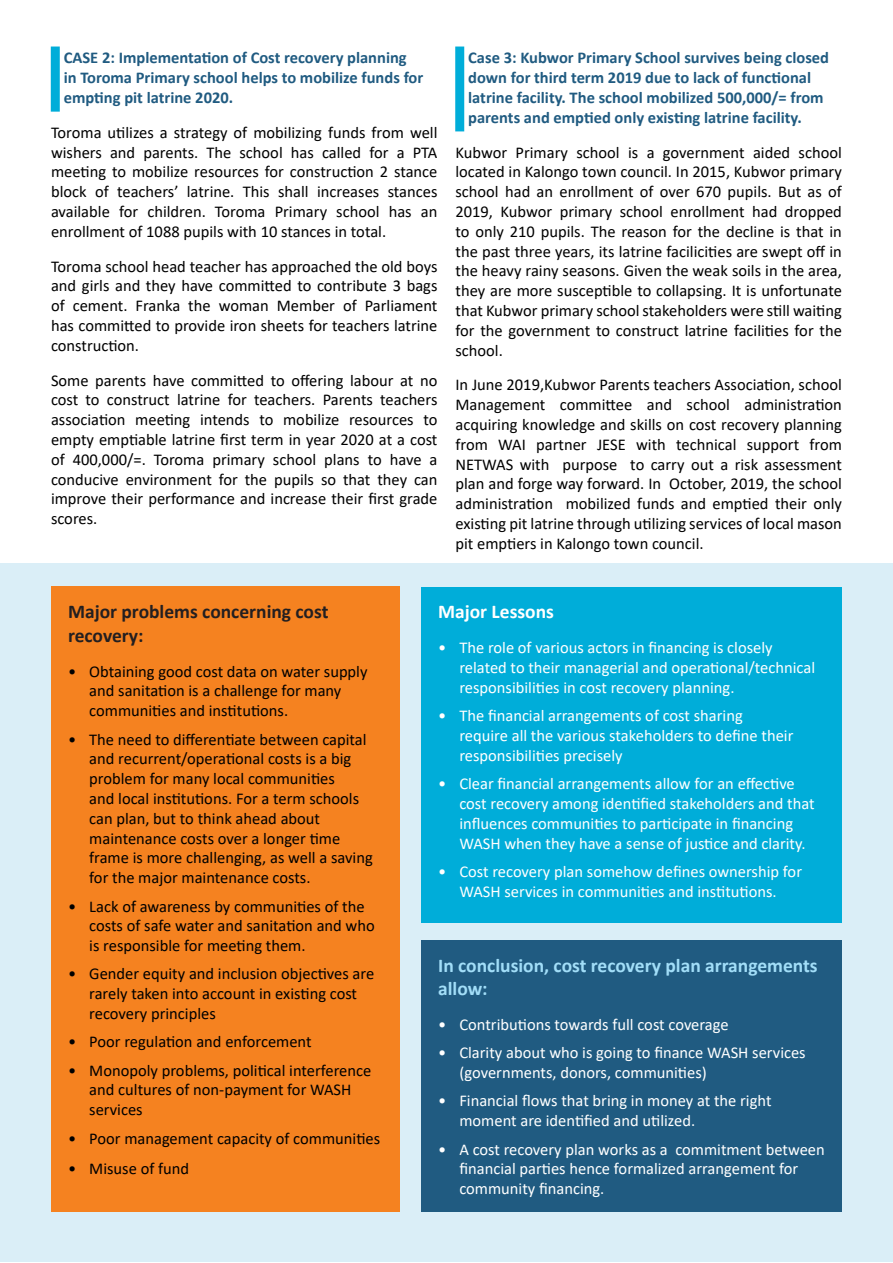
<style>
.page{position:relative;width:893px;height:1263px;background:#fff}
.page>*{position:absolute;margin:0;border:0;box-sizing:border-box;transform-origin:0 0}
.Body{font:700 19.5px/23.4px "Calibri";color:#a2def8}
.Body-2{font:700 19.5px/23.4px "Calibri";color:#231f20}
.Body-3{font:700 19.5px "Calibri";color:#fff}
.Body-4{font:16.5px/19.8px "Calibri";color:#000;text-align:justify}
.Bullets{font:16.5px/19.8px "Calibri";color:#fff}
.Bullets-2{font:16.5px/19.8px "Calibri";color:#000}
.Body-5{font:700 16.5px/19.8px "Calibri";color:#205b81}
</style>
<div class="page">
<div style="left:0;top:563px;width:892px;height:699px;background:#daeef7"></div>
<div style="left:51px;top:51px;width:9px;height:56px;background:#00add9"></div>
<div style="left:455px;top:51px;width:9px;height:76px;background:#00add9"></div>
<div style="left:51px;top:587px;width:348px;height:625px;background:#f58220"></div>
<div style="left:421px;top:587px;width:421px;height:335px;background:#00add9"></div>
<div style="left:421px;top:940px;width:421px;height:272px;background:#205b81"></div>
<p class="Body-5" style="left:64px;top:48px;width:361px">CASE 2: Implementation of Cost recovery planning in Toroma Primary school helps to mobilize funds for empting pit latrine 2020.</p>
<p class="Body-4" style="left:51px;top:122px;width:388px">Toroma utilizes a strategy of mobilizing funds from well wishers and parents. The school has called for a PTA meeting to mobilize resources for construction 2 stance block of teachers’ latrine. This shall increases stances available for children. Toroma Primary school has an enrollment of 1088 pupils with 10 stances in total.</p>
<p class="Body-4" style="left:51px;top:256px;width:388px">Toroma school head teacher has approached the old boys and girls and they have committed to contribute 3 bags of cement. Franka the woman Member of Parliament has committed to provide iron sheets for teachers latrine construction.</p>
<p class="Body-4" style="left:51px;top:370px;width:388px">Some parents have committed to offering labour at no cost to construct latrine for teachers. Parents teachers association meeting intends to mobilize resources to empty emptiable latrine first term in year 2020 at a cost of 400,000/=. Toroma primary school plans to have a conducive environment for the pupils so that they can improve their performance and increase their first grade scores.</p>
<p class="Body-5" style="left:468px;top:48px;width:362px">Case 3: Kubwor Primary School survives being closed down for third term 2019 due to lack of functional latrine facility. The school mobilized 500,000/= from parents and emptied only existing latrine facility.</p>
<p class="Body-4" style="left:455px;top:142px;width:388px">Kubwor Primary school is a government aided school located in Kalongo town council. In 2015, Kubwor primary school had an enrollment of over 670 pupils. But as of 2019, Kubwor primary school enrollment had dropped to only 210 pupils. The reason for the decline is that in the past three years, its latrine facilicities are swept off in the heavy rainy seasons. Given the weak soils in the area, they are more susceptible to collapsing. It is unfortunate that Kubwor primary school stakeholders were still waiting for the government to construct latrine facilities for the school.</p>
<p class="Body-4" style="left:455px;top:375px;width:388px">In June 2019,Kubwor Parents teachers Association, school Management committee and school administration acquiring knowledge and skills on cost recovery planning from WAI partner JESE with technical support from NETWAS with purpose to carry out a risk assessment plan and forge way forward. In October, 2019, the school administration mobilized funds and emptied their only existing pit latrine through utilizing services of local mason pit emptiers in Kalongo town council.</p>
<p class="Body-2" style="left:68px;top:600px;width:262px">Major problems concerning cost recovery:</p>
<p class="Bullets-2" style="left:89px;top:661px;width:280px;text-indent:-21px">• Obtaining good cost data on water supply and sanitation is a challenge for many communities and institutions.</p>
<p class="Bullets-2" style="left:89px;top:729px;width:285px;text-indent:-21px">• The need to differentiate between capital and recurrent/operational costs is a big problem for many local communities<br>and local institutions. For a term schools can plan, but to think ahead about maintenance costs over a longer time frame is more challenging, as well a saving for the major maintenance costs.</p>
<p class="Bullets-2" style="left:89px;top:896px;width:287px;text-indent:-21px">• Lack of awareness by communities of the costs of safe water and sanitation and who is responsible for meeting them.</p>
<p class="Bullets-2" style="left:89px;top:964px;width:286px;text-indent:-21px">• Gender equity and inclusion objectives are rarely taken into account in existing cost recovery principles</p>
<p class="Bullets-2" style="left:68px;top:1031px;width:245px">• Poor regulation and enforcement</p>
<p class="Bullets-2" style="left:89px;top:1060px;width:283px;text-indent:-21px">• Monopoly problems, political interference and cultures of non-payment for WASH services</p>
<p class="Bullets-2" style="left:68px;top:1128px;width:314px">• Poor management capacity of communities</p>
<p class="Bullets-2" style="left:68px;top:1158px;width:123px">• Misuse of fund</p>
<p class="Body-3" style="left:438px;top:598px;width:117px">Major Lessons</p>
<p class="Bullets" style="left:459px;top:637px;width:357px;text-indent:-21px">• The role of various actors in financing is closely related to their managerial and operational/technical responsibilities in cost recovery planning.</p>
<p class="Bullets" style="left:459px;top:705px;width:336px;text-indent:-21px">• The financial arrangements of cost sharing require all the various stakeholders to define their responsibilities precisely</p>
<p class="Bullets" style="left:459px;top:773px;width:357px;text-indent:-21px">• Clear financial arrangements allow for an effective cost recovery among identified stakeholders and that influences communities to participate in financing WASH when they have a sense of justice and clarity.</p>
<p class="Bullets" style="left:438px;top:861px;width:365px;text-align:center">• Cost recovery plan somehow defines ownership for<br>WASH services in communities and institutions.</p>
<p class="Body" style="left:438px;top:953px;width:381px">In conclusion, cost recovery plan arrangements allow:</p>
<p class="Bullets" style="left:438px;top:1014px;width:292px">• Contributions towards full cost coverage</p>
<p class="Bullets" style="left:459px;top:1042px;width:348px;text-indent:-21px">• Clarity about who is going to finance WASH services (governments, donors, communities)</p>
<p class="Bullets" style="left:459px;top:1090px;width:314px;text-indent:-21px">• Financial flows that bring in money at the right moment are identified and utilized.</p>
<p class="Bullets" style="left:459px;top:1139px;width:367px;text-indent:-21px">• A cost recovery plan works as a commitment between financial parties hence formalized arrangement for community financing.</p>
</div>
